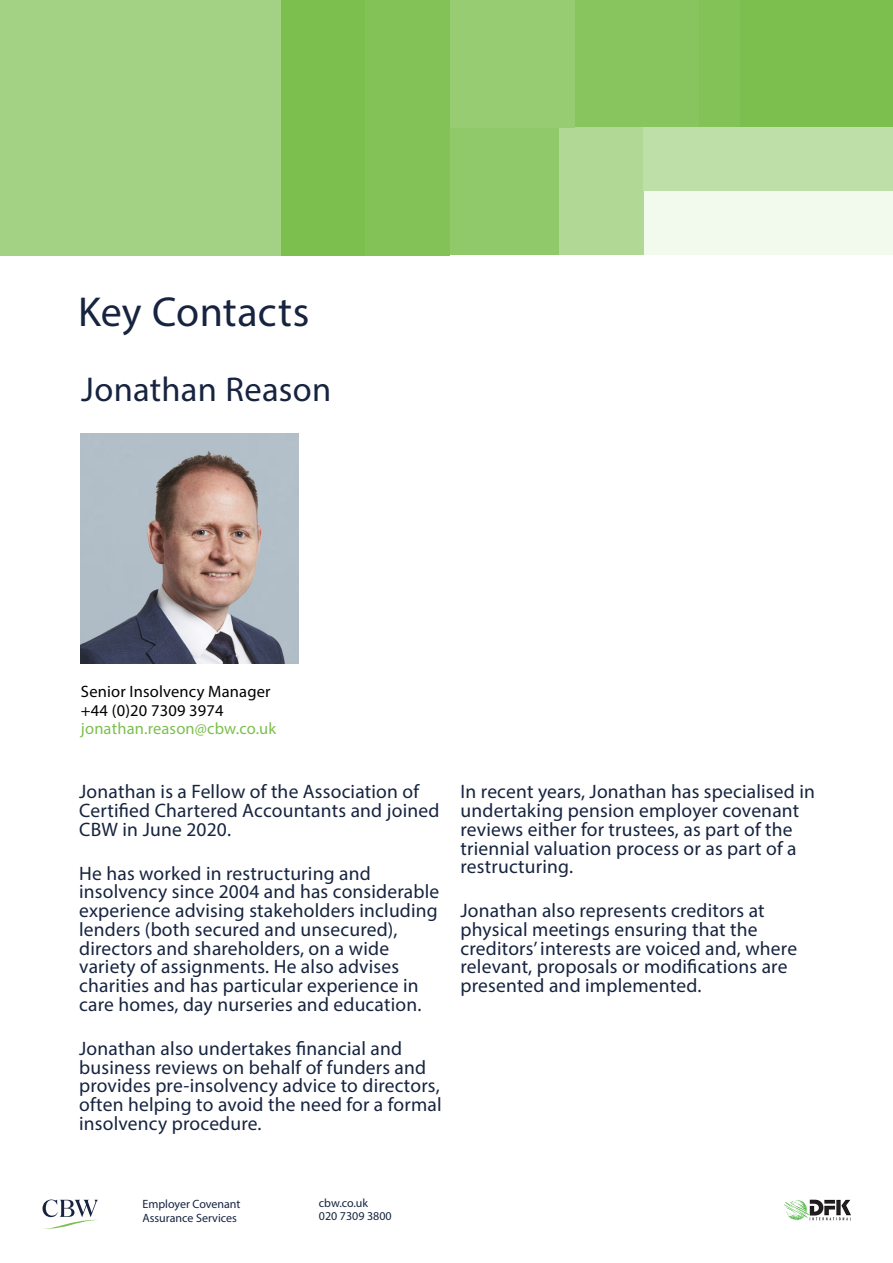
<style>
.page{position:relative;width:893px;height:1263px;background:#fff}
.page>*{position:absolute;margin:0;border:0;box-sizing:border-box;transform-origin:0 0}
.t1{font:42px "Myriad Pro";letter-spacing:.005em;color:#172440}
.t2{font:34.5px "Myriad Pro";letter-spacing:.005em;color:#172440}
.Subtitle{font:19.5px/18.8px "Myriad Pro";letter-spacing:.01em;color:#172440}
.Body_New{font:16.5px "Myriad Pro";letter-spacing:.01em;color:#000}
.Body_New-2{font:16.5px "Myriad Pro";letter-spacing:.01em;color:#7dbf4f}
.t3{font:12px/13.5px "Myriad Pro";color:#172440}
</style>
<div class="page">
<div style="left:0;top:0;width:281px;height:255px;background:#a4d284"></div>
<div style="left:740px;top:0;width:153px;height:128px;background:#7dbf4f"></div>
<div style="left:450px;top:128px;width:109px;height:127px;background:#90c969"></div>
<div style="left:643px;top:191px;width:250px;height:64px;background:#f2f9ed"></div>
<div style="left:575px;top:0;width:124px;height:128px;background:#89c55f"></div>
<div style="left:559px;top:128px;width:84px;height:127px;background:#b1d995"></div>
<div style="left:699px;top:0;width:41px;height:128px;background:#82c256"></div>
<div style="left:281px;top:0;width:84px;height:255px;background:#7dbf4f"></div>
<div style="left:643px;top:128px;width:250px;height:63px;background:#bedfa7"></div>
<div style="left:365px;top:0;width:85px;height:255px;background:#82c256"></div>
<div style="left:450px;top:0;width:125px;height:128px;background:#97cc72"></div>
<img style="left:81px;top:434px;width:218px;height:229px">
<svg style="left:43px;top:1199px;width:55px;height:30px"></svg>
<img style="left:785px;top:1199px;width:65px;height:22px">
<p class="t1" style="left:78px;top:286px;width:233px">Key Contacts</p>
<p class="t2" style="left:81px;top:368px;width:252px">Jonathan Reason</p>
<p class="Body_New" style="left:81px;top:681px;width:191px">Senior Insolvency Manager</p>
<p class="Body_New" style="left:81px;top:700px;width:144px">+44 (0)20 7309 3974</p>
<p class="Body_New-2" style="left:81px;top:718px;width:197px">jonathan.reason@cbw.co.uk</p>
<p class="Subtitle" style="left:79px;top:782px;width:362px">Jonathan is a Fellow of the Association of<br>Certified Chartered Accountants and joined<br>CBW in June 2020.</p>
<p class="Subtitle" style="left:79px;top:863px;width:362px">He has worked in restructuring and insolvency since 2004 and has considerable experience advising stakeholders including lenders (both secured and unsecured), directors and shareholders, on a wide variety of assignments. He also advises charities and has particular experience in care homes, day nurseries and education.</p>
<p class="Subtitle" style="left:79px;top:1039px;width:364px">Jonathan also undertakes financial and business reviews on behalf of funders and provides pre-insolvency advice to directors, often helping to avoid the need for a formal insolvency procedure.</p>
<p class="Subtitle" style="left:461px;top:782px;width:356px">In recent years, Jonathan has specialised in undertaking pension employer covenant reviews either for trustees, as part of the triennial valuation process or as part of a restructuring.</p>
<p class="Subtitle" style="left:461px;top:901px;width:338px">Jonathan also represents creditors at physical meetings ensuring that the creditors’ interests are voiced and, where relevant, proposals or modifications are presented and implemented.</p>
<p class="t3" style="left:142px;top:1197px;width:100px">Employer Covenant<br>Assurance Services</p>
<p class="t3" style="left:319px;top:1196px;width:74px">cbw.co.uk<br>020 7309 3800</p>
</div>
